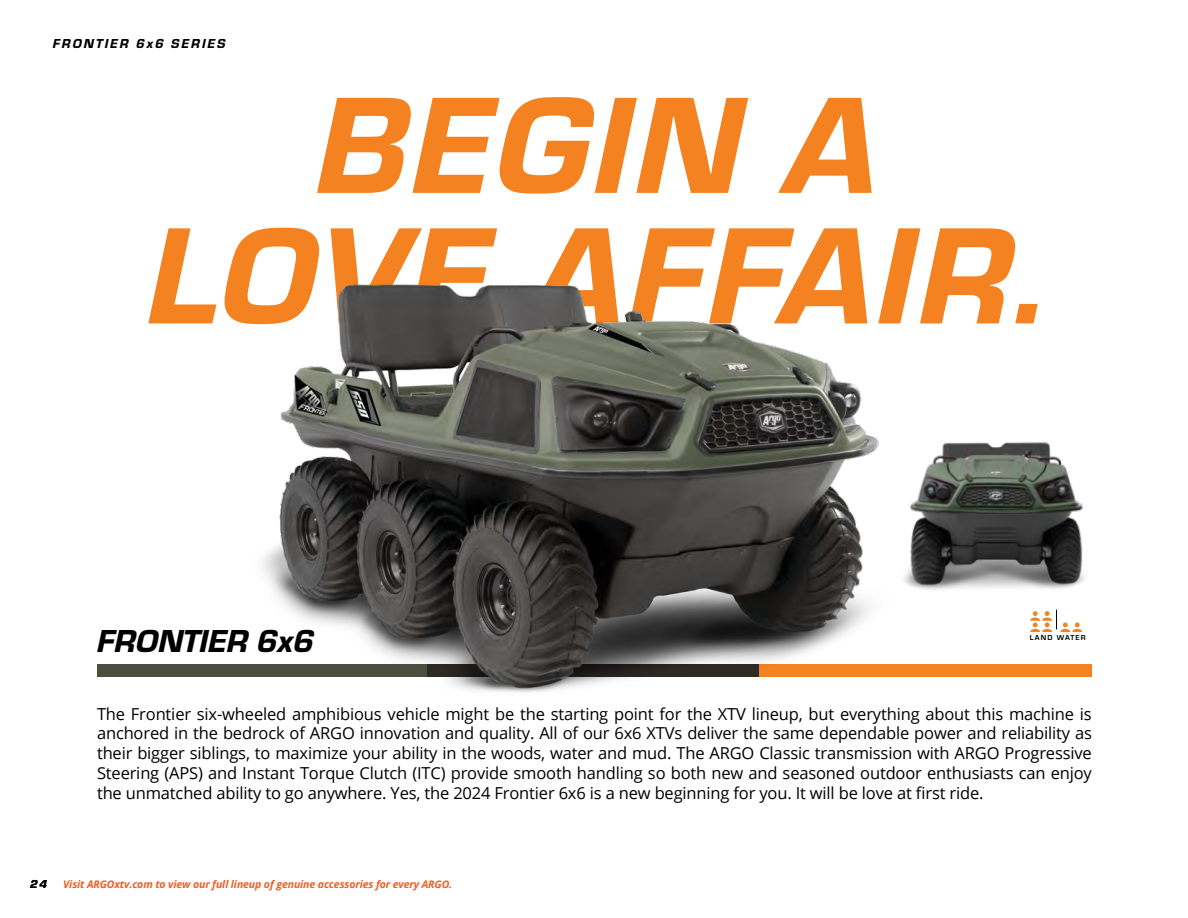
<style>
.page{position:relative;width:1188px;height:918px;background:#fff}
.page>*{position:absolute;margin:0;border:0;box-sizing:border-box;transform-origin:0 0}
.t1{font:142.5px/130.5px "Eurostile Hea Ita";letter-spacing:.025em;color:#f58220;text-align:center}
.t2{font:33px "Eurostile Hea Ita";color:#000}
.t3{font:16.5px/19.8px "Open Sans";letter-spacing:-.01em;color:#000;text-align:justify}
.t4{font:13.5px "Eurostile Hea Ita";letter-spacing:.15em;color:#000}
.t5{font:12px "Eurostile Hea Ita";color:#000}
.t6{font:italic 700 10.5px "Open Sans";letter-spacing:-.01em;color:#f15d22}
.t7{font:700 7.5px "Eurostile";letter-spacing:.14em;color:#000}
</style>
<div class="page">
<img style="left:987px;top:442px;width:98px;height:147px">
<svg style="left:1030px;top:610px;width:52px;height:22px"></svg>
<div style="left:97px;top:665px;width:332px;height:12px;background:#4c4f3e"></div>
<div style="left:760px;top:665px;width:332px;height:12px;background:#f58220"></div>
<img style="left:138px;top:284px;width:849px;height:408px">
<p class="t4" style="left:53px;top:34px;width:174px">FRONTIER 6x6 SERIES</p>
<h1 class="t1" style="left:147px;top:72px;width:901px">BEGIN A<br>LOVE AFFAIR.</h1>
<h2 class="t2" style="left:97px;top:618px;width:219px">FRONTIER 6x6</h2>
<p class="t7" style="left:1030px;top:633px;width:57px">LAND WATER</p>
<p class="t3" style="left:97px;top:703px;width:996px">The Frontier six-wheeled amphibious vehicle might be the starting point for the XTV lineup, but everything about this machine is anchored in the bedrock of ARGO innovation and quality. All of our 6x6 XTVs deliver the same dependable power and reliability as their bigger siblings, to maximize your ability in the woods, water and mud. The ARGO Classic transmission with ARGO Progressive Steering (APS) and Instant Torque Clutch (ITC) provide smooth handling so both new and seasoned outdoor enthusiasts can enjoy the unmatched ability to go anywhere. Yes, the 2024 Frontier 6x6 is a new beginning for you. It will be love at first ride.</p>
<p class="t5" style="left:30px;top:876px;width:19px">24</p>
<p class="t6" style="left:63px;top:877px;width:391px">Visit ARGOxtv.com to view our full lineup of genuine accessories for every ARGO.</p>
</div>
